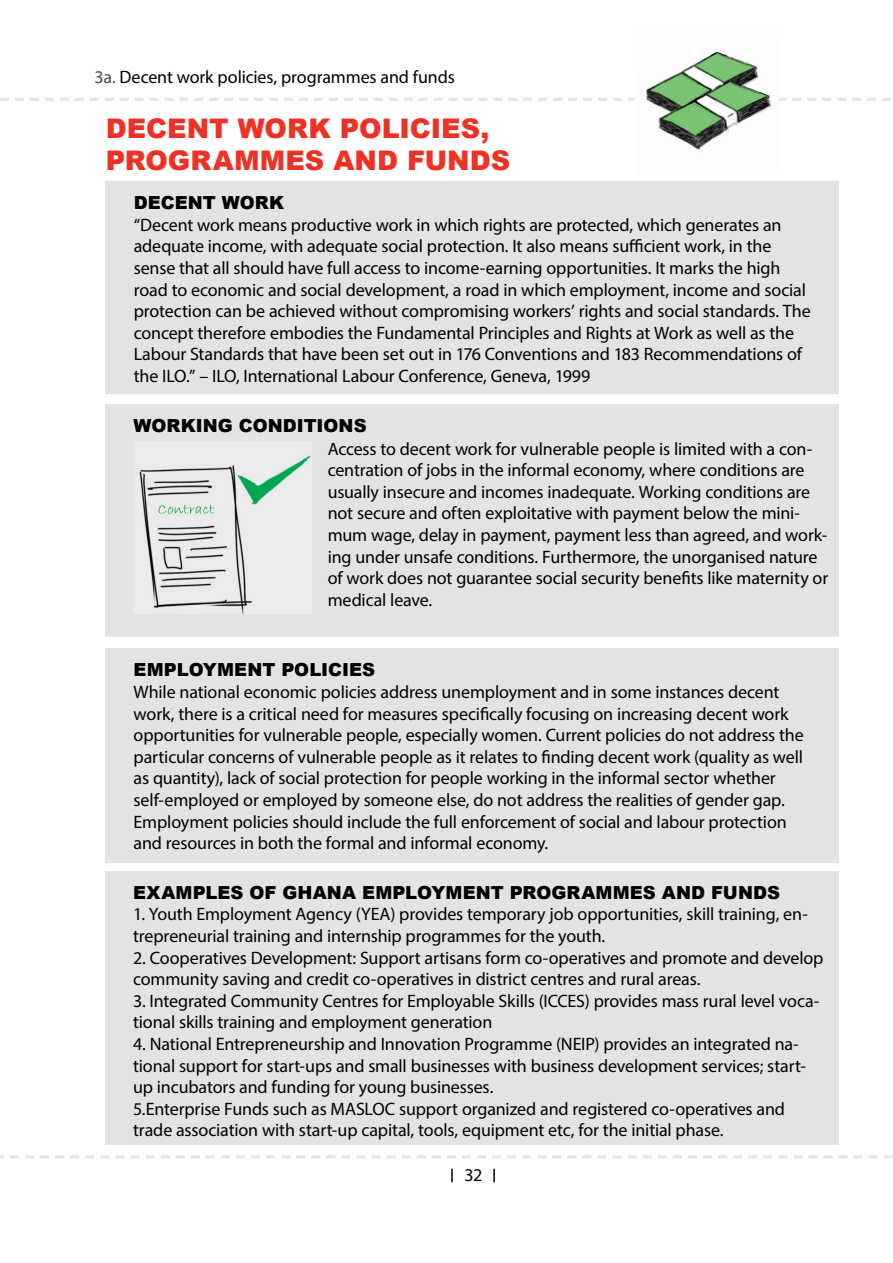
<style>
.page{position:relative;width:893px;height:1263px;background:#fff}
.page>*{position:absolute;margin:0;border:0;box-sizing:border-box;transform-origin:0 0}
.t1{font:900 27px/32.4px "Arial";color:#ee3124}
.t2{font:18px/21.6px "Myriad Pro";letter-spacing:-.01em;color:#000}
.t3{font:900 18px "Arial";letter-spacing:.005em;color:#000}
.s1{color:#46494a}
</style>
<div class="page">
<svg style="left:451px;top:1169px;width:2px;height:13px"></svg>
<svg style="left:493px;top:1169px;width:2px;height:13px"></svg>
<svg style="left:0;top:1155px;width:893px;height:3px"></svg>
<svg style="left:0;top:98px;width:891px;height:3px"></svg>
<div style="left:106px;top:182px;width:733px;height:212px;background:#e2e3e4"></div>
<div style="left:106px;top:405px;width:733px;height:232px;background:#e2e3e4"></div>
<div style="left:106px;top:649px;width:733px;height:214px;background:#e2e3e4"></div>
<div style="left:105px;top:872px;width:734px;height:273px;background:#e2e3e4"></div>
<img style="left:139px;top:455px;width:172px;height:158px">
<img style="left:634px;top:51px;width:146px;height:100px">
<p class="t2" style="left:94px;top:65px;width:362px"><span class="s1">3a.</span> Decent work policies, programmes and funds</p>
<h1 class="t1" style="left:106px;top:111px;width:406px">DECENT WORK POLICIES,<br>PROGRAMMES AND FUNDS</h1>
<p class="t3" style="left:134px;top:190px;width:152px">DECENT WORK</p>
<p class="t2" style="left:134px;top:214px;width:679px">“Decent work means productive work in which rights are protected, which generates an adequate income, with adequate social protection. It also means sufficient work, in the sense that all should have full access to income-earning opportunities. It marks the high road to economic and social development, a road in which employment, income and social protection can be achieved without compromising workers’ rights and social standards. The concept therefore embodies the Fundamental Principles and Rights at Work as well as the Labour Standards that have been set out in 176 Conventions and 183 Recommendations of the ILO.” – ILO, International Labour Conference, Geneva, 1999</p>
<p class="t3" style="left:134px;top:412px;width:235px">WORKING CONDITIONS</p>
<p class="t2" style="left:328px;top:437px;width:502px">Access to decent work for vulnerable people is limited with a con&shy;centration of jobs in the informal economy, where conditions are usually insecure and incomes inadequate. Working conditions are not secure and often exploitative with payment below the mini&shy;mum wage, delay in payment, payment less than agreed, and work&shy;ing under unsafe conditions. Furthermore, the unorganised nature of work does not guarantee social security benefits like maternity or medical leave.</p>
<p class="t3" style="left:134px;top:657px;width:243px">EMPLOYMENT POLICIES</p>
<p class="t2" style="left:134px;top:681px;width:672px">While national economic policies address unemployment and in some instances decent work, there is a critical need for measures specifically focusing on increasing decent work opportunities for vulnerable people, especially women. Current policies do not address the particular concerns of vulnerable people as it relates to finding decent work (quality as well as quantity), lack of social protection for people working in the informal sector whether self-employed or employed by someone else, do not address the realities of gender gap.<br>Employment policies should include the full enforcement of social and labour protection and resources in both the formal and informal economy.</p>
<p class="t3" style="left:133px;top:879px;width:648px">EXAMPLES OF GHANA EMPLOYMENT PROGRAMMES AND FUNDS</p>
<p class="t2" style="left:133px;top:903px;width:676px">1. Youth Employment Agency (YEA) provides temporary job opportunities, skill training, en&shy;trepreneurial training and internship programmes for the youth.</p>
<p class="t2" style="left:133px;top:946px;width:692px">2. Cooperatives Development: Support artisans form co-operatives and promote and develop community saving and credit co-operatives in district centres and rural areas.</p>
<p class="t2" style="left:133px;top:990px;width:688px">3. Integrated Community Centres for Employable Skills (ICCES) provides mass rural level voca&shy;tional skills training and employment generation</p>
<p class="t2" style="left:133px;top:1033px;width:674px">4. National Entrepreneurship and Innovation Programme (NEIP) provides an integrated na&shy;tional support for start-ups and small businesses with business development services; start&shy;up incubators and funding for young businesses.<br>5.Enterprise Funds such as MASLOC support organized and registered co-operatives and trade association with start-up capital, tools, equipment etc, for the initial phase.</p>
<p class="t2" style="left:465px;top:1164px;width:19px">32</p>
</div>
